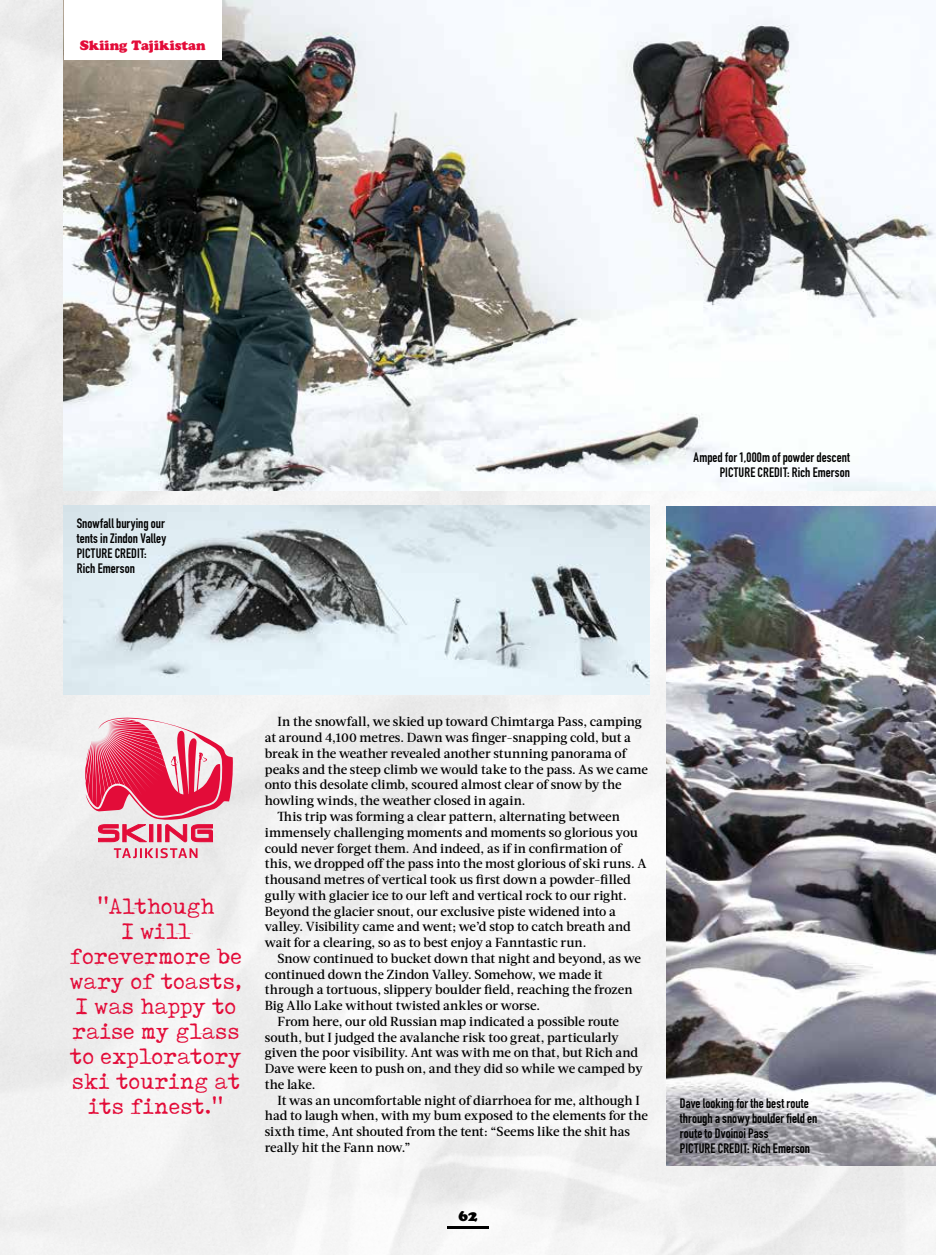
<style>
.page{position:relative;width:936px;height:1255px;background:#fff}
.page>*{position:absolute;margin:0;border:0;box-sizing:border-box;transform-origin:0 0}
.t1{font:24.9px/24.9px "Tox Typewriter";letter-spacing:.01em;color:#e30c39;text-align:center}
.t2{font:15px "Cooper Black Std";color:#000}
.t3{font:700 13.5px/15px "DIN Condensed";letter-spacing:.005em;color:#000}
.t4{font:13.5px "Cooper Black Std";color:#e30c39}
.t5{font:500 13.2px "Acta";letter-spacing:-.005em;color:#000}
</style>
<div class="page">
<img style="left:0;top:0;width:935px;height:1254px">
<img style="left:64px;top:0;width:871px;height:491px">
<img style="left:64px;top:505px;width:585px;height:189px">
<img style="left:666px;top:506px;width:269px;height:659px">
<svg style="left:114px;top:848px;width:83px;height:10px"></svg>
<svg style="left:85px;top:705px;width:148px;height:137px"></svg>
<div style="left:64px;top:0;width:158px;height:60px;background:#fff"></div>
<hr style="left:447px;top:1225px;width:41px;height:3px;background:#000">
<p class="t4" style="left:80px;top:38px;width:128px">Skiing Tajikistan</p>
<p class="t3" style="left:77px;top:515px;width:91px">Snowfall burying our tents in Zindon Valley<br>PICTURE CREDIT:<br>Rich Emerson</p>
<p class="t3" style="left:693px;top:450px;width:158px;text-align:right">Amped for 1,000m of powder descent<br>PICTURE CREDIT: Rich Emerson</p>
<h1 class="t1" style="left:70px;top:893px;width:173px">''Although<br>I will forevermore be wary of toasts,<br>I was happy to raise my glass to exploratory ski touring at its finest.''</h1>
<p class="t5" style="left:277px;top:714px;width:366px">In the snowfall, we skied up toward Chimtarga Pass, camping</p>
<p class="t5" style="left:265px;top:729px;width:368px">at around 4,100 metres. Dawn was finger-snapping cold, but a</p>
<p class="t5" style="left:265px;top:745px;width:363px">break in the weather revealed another stunning panorama of</p>
<p class="t5" style="left:265px;top:761px;width:385px">peaks and the steep climb we would take to the pass. As we came</p>
<p class="t5" style="left:265px;top:777px;width:358px">onto this desolate climb, scoured almost clear of snow by the</p>
<p class="t5" style="left:265px;top:792px;width:262px">howling winds, the weather closed in again.</p>
<p class="t5" style="left:277px;top:808px;width:344px">This trip was forming a clear pattern, alternating between</p>
<p class="t5" style="left:265px;top:824px;width:374px">immensely challenging moments and moments so glorious you</p>
<p class="t5" style="left:265px;top:840px;width:358px">could never forget them. And indeed, as if in confirmation of</p>
<p class="t5" style="left:265px;top:855px;width:383px">this, we dropped off the pass into the most glorious of ski runs. A</p>
<p class="t5" style="left:265px;top:871px;width:367px">thousand metres of vertical took us first down a powder-filled</p>
<p class="t5" style="left:265px;top:887px;width:363px">gully with glacier ice to our left and vertical rock to our right.</p>
<p class="t5" style="left:265px;top:903px;width:352px">Beyond the glacier snout, our exclusive piste widened into a</p>
<p class="t5" style="left:265px;top:918px;width:367px">valley. Visibility came and went; we’d stop to catch breath and</p>
<p class="t5" style="left:265px;top:934px;width:323px">wait for a clearing, so as to best enjoy a Fanntastic run.</p>
<p class="t5" style="left:277px;top:950px;width:365px">Snow continued to bucket down that night and beyond, as we</p>
<p class="t5" style="left:265px;top:966px;width:339px">continued down the Zindon Valley. Somehow, we made it</p>
<p class="t5" style="left:265px;top:981px;width:369px">through a tortuous, slippery boulder field, reaching the frozen</p>
<p class="t5" style="left:265px;top:997px;width:277px">Big Allo Lake without twisted ankles or worse.</p>
<p class="t5" style="left:277px;top:1013px;width:343px">From here, our old Russian map indicated a possible route</p>
<p class="t5" style="left:265px;top:1029px;width:355px">south, but I judged the avalanche risk too great, particularly</p>
<p class="t5" style="left:265px;top:1044px;width:375px">given the poor visibility. Ant was with me on that, but Rich and</p>
<p class="t5" style="left:265px;top:1060px;width:379px">Dave were keen to push on, and they did so while we camped by</p>
<p class="t5" style="left:265px;top:1076px;width:52px">the lake.</p>
<p class="t5" style="left:277px;top:1092px;width:364px">It was an uncomfortable night of diarrhoea for me, although I</p>
<p class="t5" style="left:265px;top:1107px;width:384px">had to laugh when, with my bum exposed to the elements for the</p>
<p class="t5" style="left:265px;top:1123px;width:367px">sixth time, Ant shouted from the tent: “Seems like the shit has</p>
<p class="t5" style="left:265px;top:1139px;width:147px">really hit the Fann now.”</p>
<p class="t2" style="left:458px;top:1206px;width:20px">62</p>
<p class="t3" style="left:680px;top:1095px;width:139px">Dave looking for the best route through a snowy boulder field en route to Dvoinoi Pass<br>PICTURE CREDIT: Rich Emerson</p>
</div>
